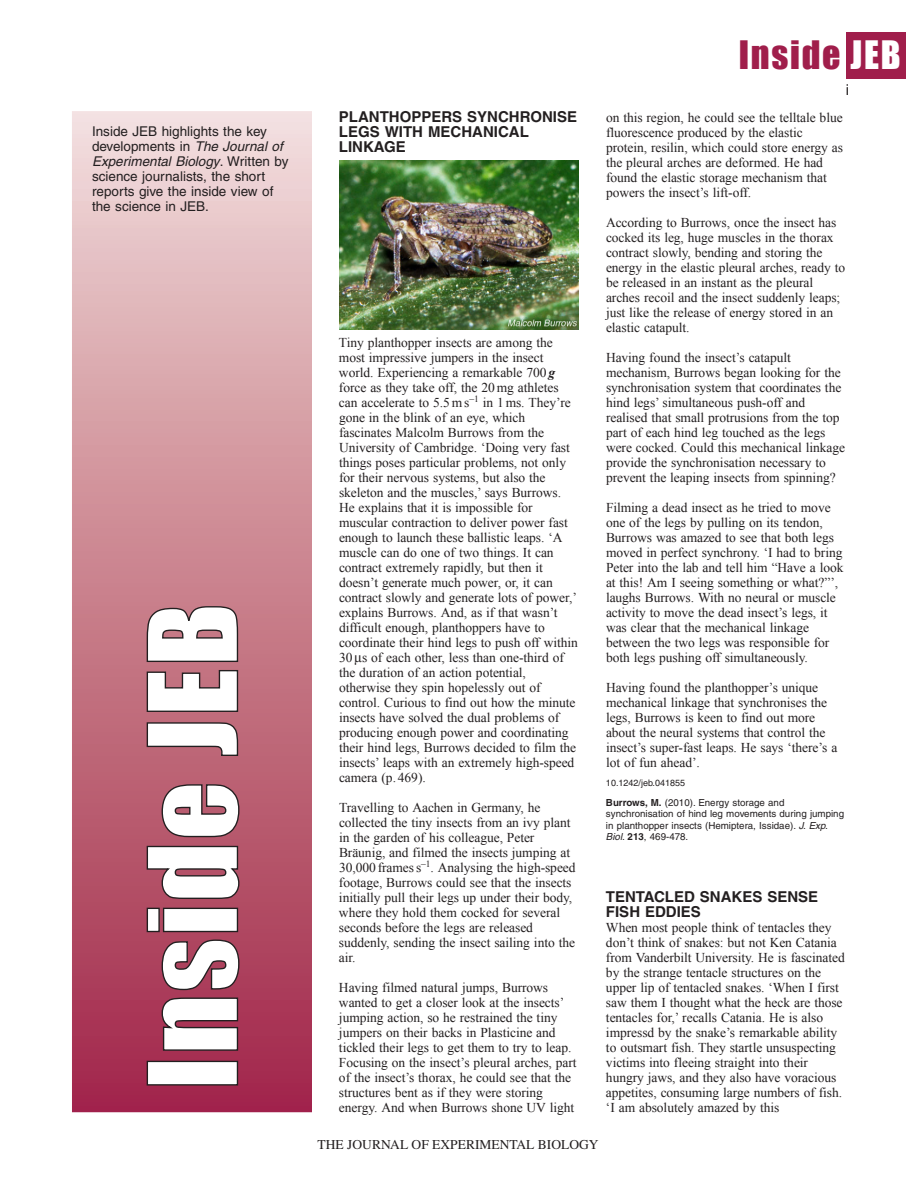
<style>
.page{position:relative;width:918px;height:1188px;background:#fff}
.page>*{position:absolute;margin:0;border:0;box-sizing:border-box;transform-origin:0 0}
.t1{font:114px "Impact";letter-spacing:.025em;color:#fff}
.t2{font:36px "Impact";letter-spacing:.05em;color:#a01e4b}
.t3{font:700 15px/15px "Helvetica";color:#231f20}
.t4{font:15px "Helvetica";color:#231f20}
.t5{font:13.5px/15px "Times New Roman";letter-spacing:-.005em;color:#231f20}
.t6{font:13.5px/15px "Helvetica";color:#231f20}
.t7{font:13.5px "Times";color:#231f20}
.t8{font:9.75px/11.2px "Helvetica";color:#231f20}
.t9{font:9px "Helvetica";color:#231f20}
.s1{font-style:italic}
.s2{font-weight:700;font-style:italic}
.s3{color:#fff}
.s4{font-weight:700}
</style>
<div class="page">
<div style="left:846px;top:32px;width:60px;height:46px;background:#a01e4b"></div>
<div style="left:72px;top:111px;width:240px;height:1001px;background:linear-gradient(to bottom,#f1dcd8,#a02444)"></div>
<img style="left:339px;top:160px;width:240px;height:169px">
<p class="t6" style="left:92px;top:125px;width:198px">Inside JEB highlights the key developments in <span class="s1">The Journal of<br>Experimental Biology</span>. W r i t t e n b y science journalists, the short reports give the inside view of the science in JEB.</p>
<h1 class="t1" style="left:123px;top:1090px;width:488px;rotate:-90deg">Inside JEB</h1>
<p class="t3" style="left:339px;top:111px;width:240px">PLANTHOPPERS SYNCHRONISE<br>LEGS WITH MECHANICAL<br>LINKAGE</p>
<p class="t5" style="left:339px;top:335px;width:240px">Tiny planthopper insects are among the most impressive jumpers in the insect world. Experiencing a remarkable 700 <span class="s2">g </span>force as they take off, the 20 mg athletes can accelerate to 5.5 m s<sup>–1</sup> in 1 ms. They’re gone in the blink of an eye, which fascinates Malcolm Burrows from the University of Cambridge. ‘Doing very fast things poses particular problems, not only for their nervous systems, but also the skeleton and the muscles,’ says Burrows.<br>He explains that it is impossible for muscular contraction to deliver power fast enough to launch these ballistic leaps. ‘A muscle can do one of two things. It can contract extremely rapidly, but then it doesn’t generate much power, or, it can contract slowly and generate lots of power,’ explains Burrows. And, as if that wasn’t difficult enough, planthoppers have to coordinate their hind legs to push off within 30 s of each other, less than one-third of the duration of an action potential, otherwise they spin hopelessly out of control. Curious to find out how the minute insects have solved the dual problems of producing enough power and coordinating their hind legs, Burrows decided to film the insects’ leaps with an extremely high-speed camera (p. 469).</p>
<p class="t5" style="left:339px;top:800px;width:238px">Travelling to Aachen in Germany, he collected the tiny insects from an ivy plant in the garden of his colleague, Peter Bräunig, and filmed the insects jumping at 30,000 frames s<sup>–1</sup>. Analysing the high-speed footage, Burrows could see that the insects initially pull their legs up under their body, where they hold them cocked for several seconds before the legs are released suddenly, sending the insect sailing into the air.</p>
<p class="t5" style="left:339px;top:980px;width:239px">Having filmed natural jumps, Burrows wanted to get a closer look at the insects’ jumping action, so he restrained the tiny jumpers on their backs in Plasticine and tickled their legs to get them to try to leap.<br>Focusing on the insect’s pleural arches, part of the insect’s thorax, he could see that the structures bent as if they were storing energy. And when Burrows shone UV light</p>
<h2 class="t2" style="left:739px;top:33px;width:163px">Inside <span class="s3">JEB</span></h2>
<p class="t4" style="left:846px;top:84px;width:5px">i</p>
<p class="t5" style="left:606px;top:110px;width:239px">on this region, he could see the telltale blue fluorescence produced by the elastic protein, resilin, which could store energy as the pleural arches are deformed. He had found the elastic storage mechanism that powers the insect’s lift-off.</p>
<p class="t5" style="left:606px;top:215px;width:241px">According to Burrows, once the insect has cocked its leg, huge muscles in the thorax contract slowly, bending and storing the energy in the elastic pleural arches, ready to be released in an instant as the pleural arches recoil and the insect suddenly leaps; just like the release of energy stored in an elastic catapult.</p>
<p class="t5" style="left:606px;top:350px;width:241px">Having found the insect’s catapult mechanism, Burrows began looking for the synchronisation system that coordinates the hind legs’ simultaneous push-off and realised that small protrusions from the top part of each hind leg touched as the legs were cocked. Could this mechanical linkage provide the synchronisation necessary to prevent the leaping insects from spinning?</p>
<p class="t5" style="left:606px;top:500px;width:239px">Filming a dead insect as he tried to move one of the legs by pulling on its tendon, Burrows was amazed to see that both legs moved in perfect synchrony. ‘I had to bring Peter into the lab and tell him “Have a look at this! Am I seeing something or what?”’, laughs Burrows. With no neural or muscle activity to move the dead insect’s legs, it was clear that the mechanical linkage between the two legs was responsible for both legs pushing off simultaneously.</p>
<p class="t5" style="left:606px;top:680px;width:233px">Having found the planthopper’s unique mechanical linkage that synchronises the legs, Burrows is keen to find out more about the neural systems that control the insect’s super-fast leaps. He says ‘there’s a lot of fun ahead’.</p>
<p class="t9" style="left:606px;top:780px;width:81px">10.1242/jeb.041855</p>
<p class="t8" style="left:606px;top:798px;width:240px"><span class="s4">Burrows, M.</span> (2010). Energy storage and synchronisation of hind leg movements during jumping in planthopper insects (Hemiptera, Issidae). <span class="s1">J. Exp.<br>Biol.</span> <span class="s4">213</span>, 469-478.</p>
<p class="t3" style="left:606px;top:891px;width:214px">TENTACLED SNAKES SENSE<br>FISH EDDIES</p>
<p class="t5" style="left:606px;top:920px;width:240px">When most people think of tentacles they don’t think of snakes: but not Ken Catania from Vanderbilt University. He is fascinated by the strange tentacle structures on the upper lip of tentacled snakes. ‘When I first saw them I thought what the heck are those tentacles for,’ recalls Catania. He is also impressd by the snake’s remarkable ability to outsmart fish. They startle unsuspecting victims into fleeing straight into their hungry jaws, and they also have voracious appetites, consuming large numbers of fish. ‘I am absolutely amazed by this</p>
<p class="t7" style="left:318px;top:1137px;width:282px">THE JOURNAL OF EXPERIMENTAL BIOLOGY</p>
</div>
